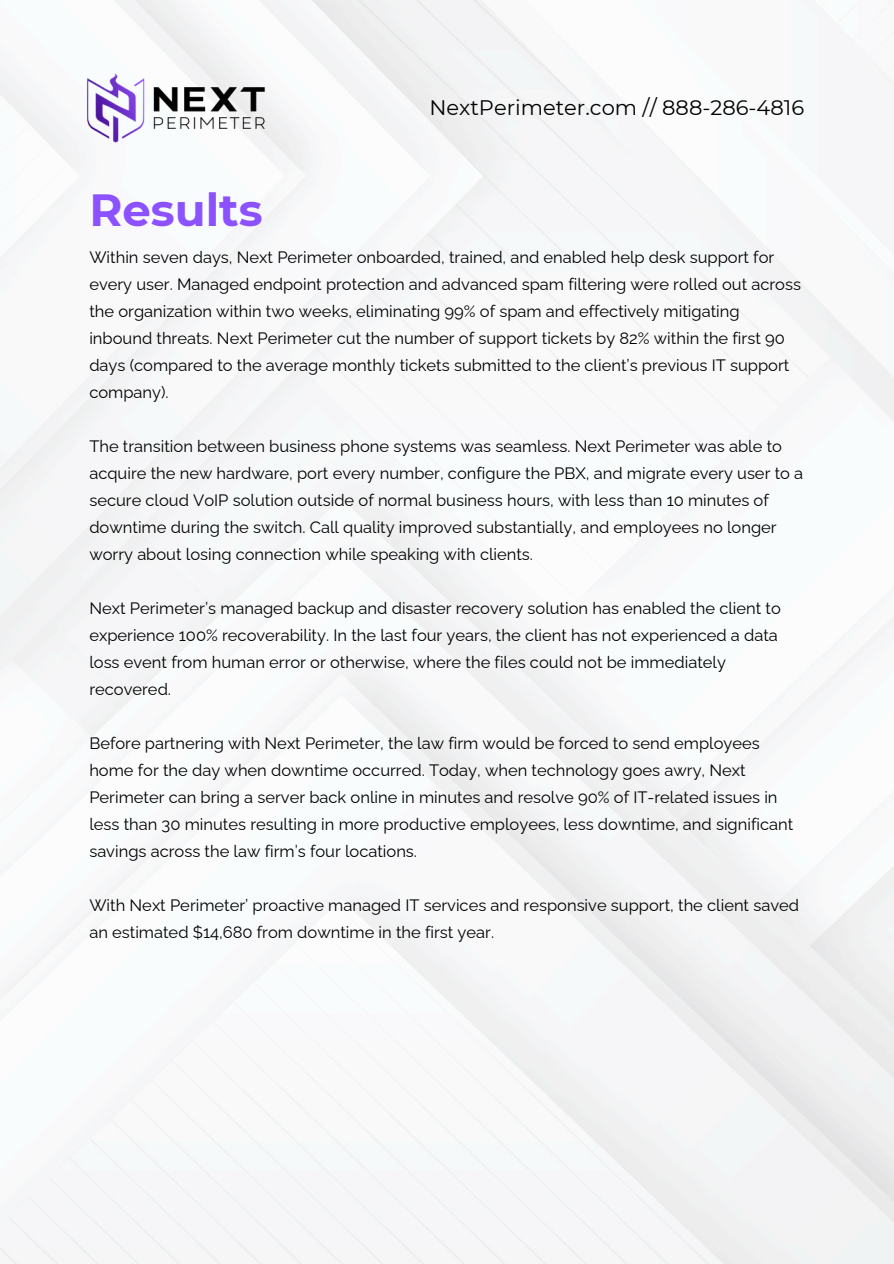
<style>
.page{position:relative;width:894px;height:1264px;background:#fff}
.page>*{position:absolute;margin:0;border:0;box-sizing:border-box;transform-origin:0 0}
.t1{font:700 45px "Montserrat";color:#8c52ff}
.t2{font:21px "Montserrat";color:#000}
.t3{font:16.5px/27px "Raleway";color:#000}
</style>
<div class="page">
<img style="left:81px;top:72px;width:189px;height:73px">
<h1 class="t1" style="left:89px;top:178px;width:175px">Results</h1>
<p class="t2" style="left:429px;top:93px;width:376px">NextPerimeter.com // 888-286-4816</p>
<p class="t3" style="left:89px;top:242px;width:713px">Within seven days, Next Perimeter onboarded, trained, and enabled help desk support for every user. Managed endpoint protection and advanced spam filtering were rolled out across the organization within two weeks, eliminating 99% of spam and effectively mitigating inbound threats. Next Perimeter cut the number of support tickets by 82% within the first 90 days (compared to the average monthly tickets submitted to the client’s previous IT support company).</p>
<p class="t3" style="left:89px;top:431px;width:715px">The transition between business phone systems was seamless. Next Perimeter was able to acquire the new hardware, port every number, configure the PBX, and migrate every user to a secure cloud VoIP solution outside of normal business hours, with less than 10 minutes of downtime during the switch. Call quality improved substantially, and employees no longer worry about losing connection while speaking with clients.</p>
<p class="t3" style="left:89px;top:593px;width:692px">Next Perimeter’s managed backup and disaster recovery solution has enabled the client to experience 100% recoverability. In the last four years, the client has not experienced a data loss event from human error or otherwise, where the files could not be immediately recovered.</p>
<p class="t3" style="left:89px;top:728px;width:705px">Before partnering with Next Perimeter, the law firm would be forced to send employees home for the day when downtime occurred. Today, when technology goes awry, Next Perimeter can bring a server back online in minutes and resolve 90% of IT-related issues in less than 30 minutes resulting in more productive employees, less downtime, and significant savings across the law firm’s four locations.</p>
<p class="t3" style="left:89px;top:890px;width:711px">With Next Perimeter’ proactive managed IT services and responsive support, the client saved an estimated $14,680 from downtime in the first year.</p>
</div>
